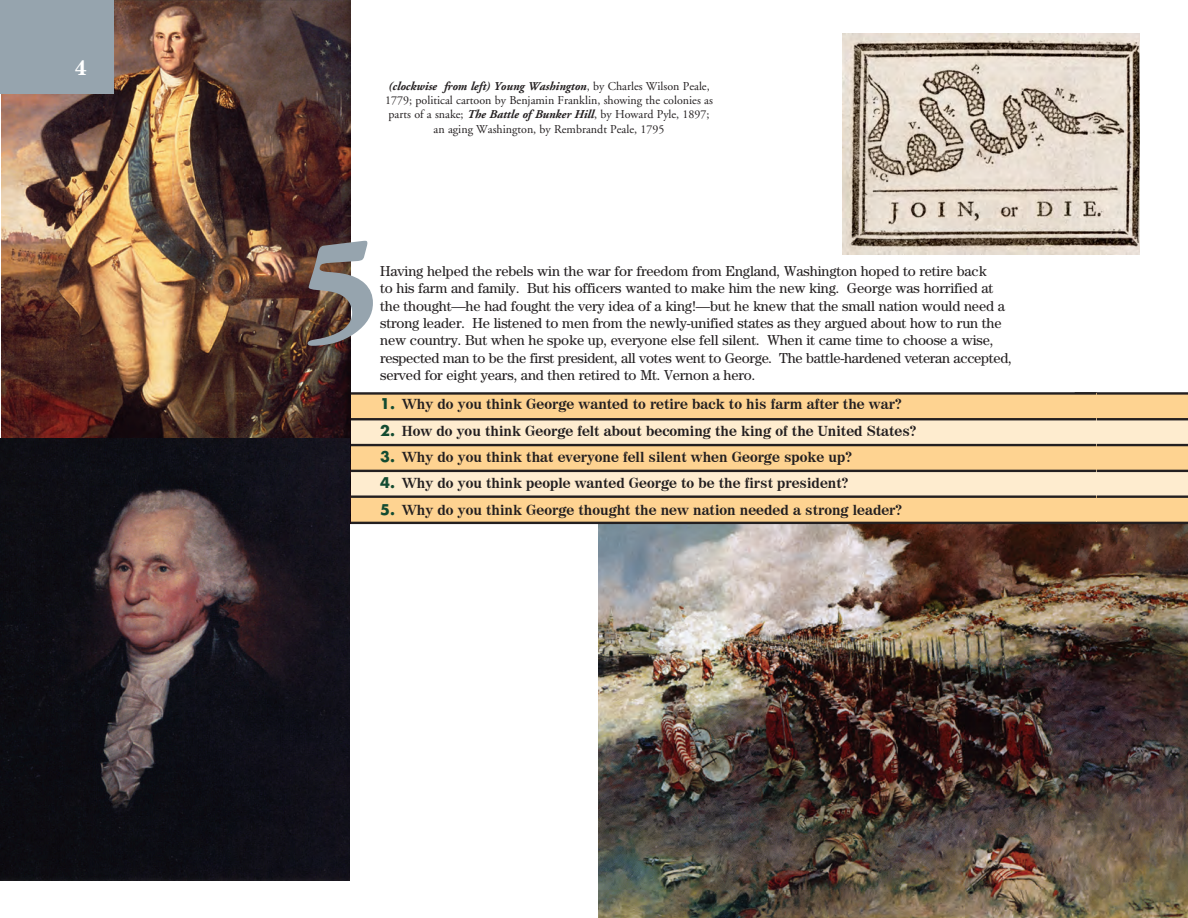
<style>
.page{position:relative;width:1188px;height:918px;background:#fff}
.page>*{position:absolute;margin:0;border:0;box-sizing:border-box;transform-origin:0 0}
.t1{font:700 142.5px "Garamond";color:#96a4ae}
.Page_Number{font:700 21px "Century Std";color:#fff}
.Text{font:14.4px/17.2px "Century Std";letter-spacing:-.01em;color:#231f20}
._5_Questions{font:700 14.4px "Century 725 BT";color:#231f20}
.Captions{font:12px/14.4px "Adobe Garamond";color:#231f20;text-align:center}
.s1{font-weight:700;font-style:italic}
.s2{font-family:"Futura";color:#134b31}
</style>
<div class="page">
<img style="left:598px;top:524px;width:590px;height:394px">
<div style="left:1075px;top:419px;width:113px;height:26px;background:#feeccf"></div>
<div style="left:1075px;top:393px;width:113px;height:26px;background:#fed391"></div>
<div style="left:1075px;top:445px;width:113px;height:26px;background:#fed391"></div>
<div style="left:1075px;top:471px;width:113px;height:26px;background:#feeccf"></div>
<div style="left:1075px;top:497px;width:113px;height:25px;background:#fed391"></div>
<hr style="left:1075px;top:418px;width:113px;height:2px;background:#231f20">
<hr style="left:1075px;top:392px;width:113px;height:3px;background:#231f20">
<hr style="left:1075px;top:470px;width:113px;height:2px;background:#231f20">
<hr style="left:1075px;top:495px;width:113px;height:3px;background:#231f20">
<hr style="left:1075px;top:444px;width:113px;height:2px;background:#231f20">
<hr style="left:1075px;top:522px;width:113px;height:2px;background:#231f20">
<div style="left:38px;top:419px;width:1058px;height:26px;background:#feeccf"></div>
<div style="left:38px;top:393px;width:1058px;height:26px;background:#fed391"></div>
<div style="left:38px;top:445px;width:1058px;height:26px;background:#fed391"></div>
<div style="left:38px;top:471px;width:1058px;height:26px;background:#feeccf"></div>
<div style="left:38px;top:497px;width:1058px;height:25px;background:#fed391"></div>
<hr style="left:38px;top:418px;width:1058px;height:2px;background:#231f20">
<hr style="left:38px;top:392px;width:1058px;height:3px;background:#231f20">
<hr style="left:38px;top:470px;width:1058px;height:2px;background:#231f20">
<hr style="left:38px;top:495px;width:1058px;height:3px;background:#231f20">
<hr style="left:38px;top:444px;width:1058px;height:2px;background:#231f20">
<hr style="left:38px;top:522px;width:1058px;height:2px;background:#231f20">
<img style="left:2px;top:1px;width:349px;height:522px">
<div style="left:0;top:0;width:113px;height:93px;background:#96a4ae"></div>
<img style="left:842px;top:33px;width:298px;height:221px">
<img style="left:0;top:438px;width:350px;height:442px">
<p class="Page_Number" style="left:75px;top:55px;width:14px">4</p>
<p class="Captions" style="left:385px;top:79px;width:329px"><span class="s1">(clockwise from left) Young Washington</span>, by Charles Wilson Peale, 1779; political cartoon by Benjamin Franklin, showing the colonies as parts of a snake; <span class="s1">The Battle of Bunker Hill</span>, by Howard Pyle, 1897; an aging Washington, by Rembrandt Peale, 1795</p>
<p class="t1" style="left:302px;top:211px;width:81px">5</p>
<p class="Text" style="left:380px;top:262px;width:633px">Having helped the rebels win the war for freedom from England, Washington hoped to retire back<br>to his farm and family. But his officers wanted to make him the new king. George was horrified at the thought—he had fought the very idea of a king!—but he knew that the small nation would need a strong leader. He listened to men from the newly-unified states as they argued about how to run the new country. But when he spoke up, everyone else fell silent. When it came time to choose a wise, respected man to be the first president, all votes went to George. The battle-hardened veteran accepted, served for eight years, and then retired to Mt. Vernon a hero.</p>
<p class="_5_Questions" style="left:380px;top:395px;width:523px"><span class="s2">1.</span> Why do you think George wanted to retire back to his farm after the war?</p>
<p class="_5_Questions" style="left:380px;top:421px;width:538px"><span class="s2">2.</span> How do you think George felt about becoming the king of the United States?</p>
<p class="_5_Questions" style="left:380px;top:448px;width:474px"><span class="s2">3.</span> Why do you think that everyone fell silent when George spoke up?</p>
<p class="_5_Questions" style="left:380px;top:474px;width:470px"><span class="s2">4.</span> Why do you think people wanted George to be the first president?</p>
<p class="_5_Questions" style="left:380px;top:501px;width:524px"><span class="s2">5.</span> Why do you think George thought the new nation needed a strong leader?</p>
</div>
